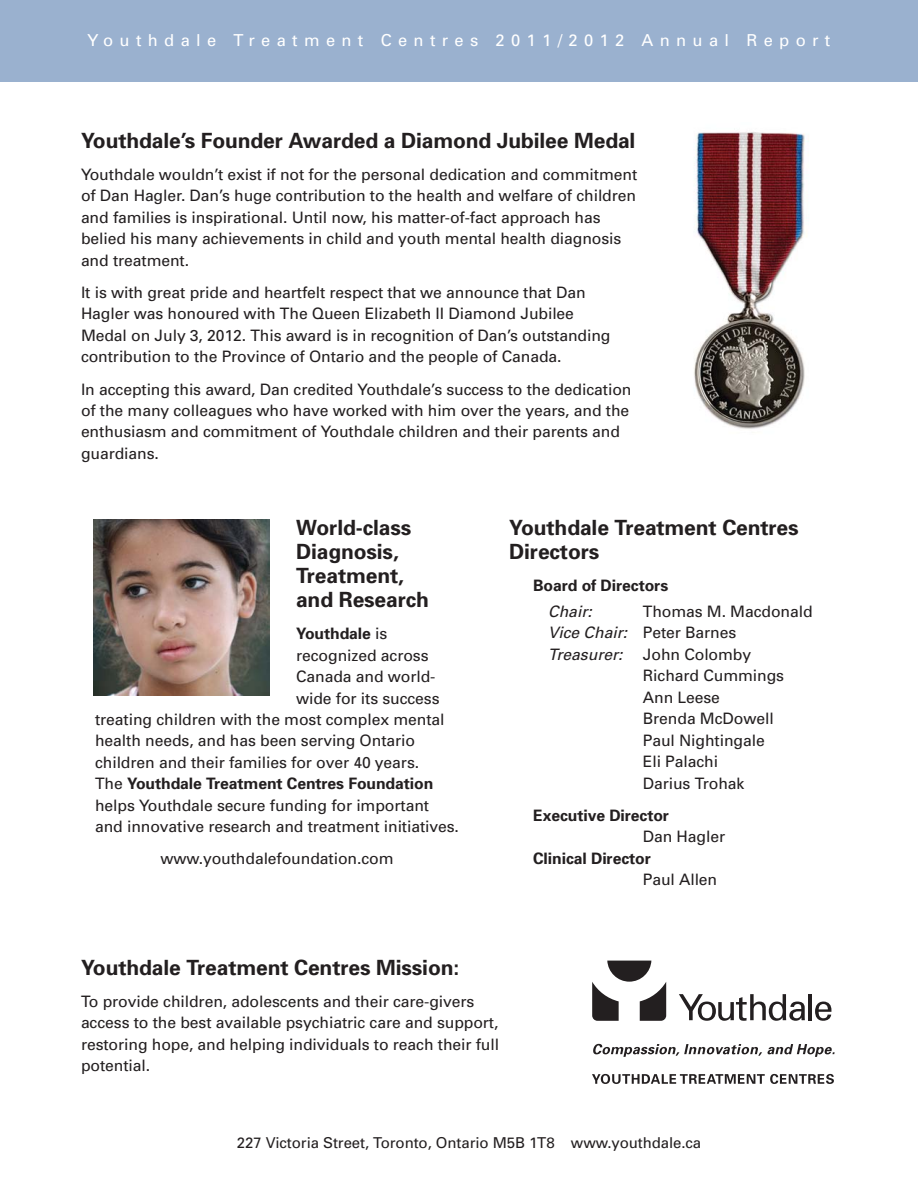
<style>
.page{position:relative;width:918px;height:1188px;background:#fff}
.page>*{position:absolute;margin:0;border:0;box-sizing:border-box;transform-origin:0 0}
.t1{font:700 21px/24px "Univers";letter-spacing:-.005em;color:#231f20}
.t2{font:16.5px "Univers";letter-spacing:.385em;color:#fff}
.t3{font:15.75px/21.5px "Univers";letter-spacing:-.005em;color:#231f20}
.t4{font:700 15.75px "Univers";letter-spacing:-.005em;color:#231f20}
.t5{font:italic 15.75px "Univers";color:#231f20}
.t6{font:15px "Univers";letter-spacing:-.005em;color:#231f20}
.s1{font-weight:400}
.s2{font-style:italic}
</style>
<div class="page">
<div style="left:0;top:0;width:918px;height:82px;background:#9ab1cf"></div>
<img style="left:694px;top:132px;width:115px;height:297px">
<svg style="left:592px;top:1074px;width:242px;height:10px"></svg>
<svg style="left:592px;top:961px;width:74px;height:60px"></svg>
<svg style="left:679px;top:994px;width:126px;height:27px"></svg>
<hr style="left:809px;top:994px;width:3px;height:26px;background:#231f20">
<svg style="left:815px;top:1002px;width:16px;height:19px"></svg>
<svg style="left:593px;top:1044px;width:242px;height:13px"></svg>
<img style="left:94px;top:520px;width:175px;height:175px">
<p class="t2" style="left:88px;top:34px;width:744px">Youthdale Treatment Centres 2011/2012 Annual Report</p>
<h1 class="t1" style="left:81px;top:130px;width:556px">Youthdale’s Founder Awarded a Diamond Jubilee Medal</h1>
<p class="t3" style="left:81px;top:165px;width:558px">Youthdale wouldn’t exist if not for the personal dedication and commitment of Dan Hagler. Dan’s huge contribution to the health and welfare of children and families is inspirational. Until now, his matter-of-fact approach has belied his many achievements in child and youth mental health diagnosis and treatment.</p>
<p class="t3" style="left:81px;top:283px;width:531px">It is with great pride and heartfelt respect that we announce that Dan Hagler was honoured with The Queen Elizabeth II Diamond Jubilee Medal on July 3, 2012. This award is in recognition of Dan’s outstanding contribution to the Province of Ontario and the people of Canada.</p>
<p class="t3" style="left:81px;top:380px;width:552px">In accepting this award, Dan credited Youthdale’s success to the dedication of the many colleagues who have worked with him over the years, and the enthusiasm and commitment of Youthdale children and their parents and guardians.</p>
<h1 class="t1" style="left:296px;top:517px;width:134px">World-class<br>Diagnosis,<br>Treatment, and Research</h1>
<p class="t4" style="left:296px;top:628px;width:93px">Youthdale <span class="s1">is</span></p>
<p class="t3" style="left:296px;top:646px;width:134px">recognized across</p>
<p class="t3" style="left:296px;top:667px;width:141px">Canada and world-</p>
<p class="t3" style="left:296px;top:689px;width:145px">wide for its success</p>
<p class="t3" style="left:95px;top:710px;width:351px">treating children with the most complex mental</p>
<p class="t3" style="left:95px;top:732px;width:322px">health needs, and has been serving Ontario</p>
<p class="t3" style="left:95px;top:753px;width:326px">children and their families for over 40 years.</p>
<p class="t4" style="left:95px;top:778px;width:340px"><span class="s1">The</span> Youthdale Treatment Centres Foundation</p>
<p class="t3" style="left:95px;top:796px;width:336px">helps Youthdale secure funding for important</p>
<p class="t3" style="left:95px;top:817px;width:365px">and innovative research and treatment initiatives.</p>
<p class="t3" style="left:161px;top:850px;width:234px">www.youthdalefoundation.com</p>
<h1 class="t1" style="left:509px;top:517px;width:291px">Youthdale Treatment Centres<br>Directors</h1>
<p class="t4" style="left:533px;top:580px;width:137px">Board of Directors</p>
<p class="t5" style="left:548px;top:606px;width:48px">Chair:</p>
<p class="t3" style="left:643px;top:602px;width:171px">Thomas M. Macdonald</p>
<p class="t3" style="left:548px;top:624px;width:190px"><span class="s2">Vice Chair:</span> Peter Barnes</p>
<p class="t3" style="left:548px;top:645px;width:205px"><span class="s2">Treasurer:</span> John Colomby</p>
<p class="t3" style="left:643px;top:666px;width:143px">Richard Cummings</p>
<p class="t3" style="left:643px;top:688px;width:79px">Ann Leese</p>
<p class="t3" style="left:643px;top:709px;width:132px">Brenda McDowell</p>
<p class="t3" style="left:643px;top:731px;width:123px">Paul Nightingale</p>
<p class="t3" style="left:643px;top:752px;width:77px">Eli Palachi</p>
<p class="t3" style="left:643px;top:774px;width:103px">Darius Trohak</p>
<p class="t4" style="left:533px;top:809px;width:137px">Executive Director</p>
<p class="t3" style="left:643px;top:827px;width:84px">Dan Hagler</p>
<p class="t4" style="left:533px;top:852px;width:119px">Clinical Director</p>
<p class="t3" style="left:643px;top:870px;width:76px">Paul Allen</p>
<h1 class="t1" style="left:81px;top:957px;width:380px">Youthdale Treatment Centres Mission:</h1>
<p class="t3" style="left:81px;top:992px;width:420px">To provide children, adolescents and their care-givers access to the best available psychiatric care and support, restoring hope, and helping individuals to reach their full potential.</p>
<p class="t6" style="left:237px;top:1137px;width:466px">227 Victoria Street, Toronto, Ontario M5B 1T8 www.youthdale.ca</p>
</div>
